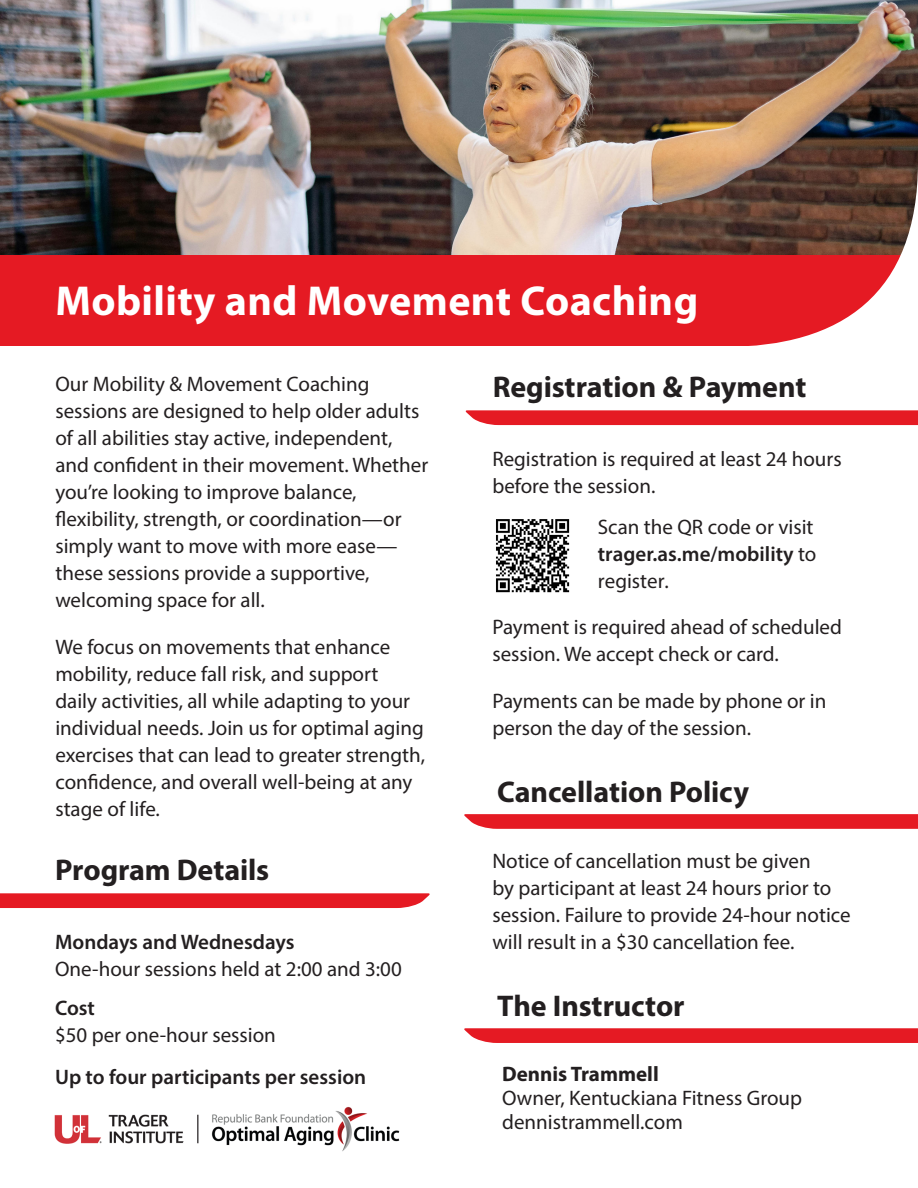
<style>
.page{position:relative;width:918px;height:1188px;background:#fff}
.page>*{position:absolute;margin:0;border:0;box-sizing:border-box;transform-origin:0 0}
.Flyer_Title__S{font:700 42px "Myriad Pro";letter-spacing:.01em;color:#fff}
.Section_Info__M___Bulleted{font:700 30px "Myriad Pro";letter-spacing:-.005em;color:#231f20}
.Paragraph_Style_2{font:21px/27px "Myriad Pro";color:#231f20}
.Side_Info__S__indented__bold{font:600 21px "Myriad Pro";color:#231f20}
.Side_Info__S__indented__bold-2{font:21px "Myriad Pro";color:#231f20}
.t1{font:700 21px "Myriad Pro";color:#231f20}
.s1{font-weight:600}
</style>
<div class="page">
<img style="left:0;top:0;width:918px;height:255px">
<svg style="left:465px;top:410px;width:453px;height:15px;background:#e6242c"></svg>
<div style="left:0;top:255px;width:918px;height:91px;background:#e51a23"></div>
<svg style="left:0;top:893px;width:430px;height:15px;background:#e6232c"></svg>
<img style="left:54px;top:1106px;width:346px;height:46px">
<svg style="left:464px;top:814px;width:454px;height:15px;background:#e5222b"></svg>
<svg style="left:464px;top:1028px;width:454px;height:15px;background:#e5222b"></svg>
<img style="left:496px;top:519px;width:74px;height:74px">
<svg style="left:725px;top:162px;width:193px;height:184px"></svg>
<p class="Flyer_Title__S" style="left:55px;top:273px;width:644px">Mobility and Movement Coaching</p>
<p class="Paragraph_Style_2" style="left:55px;top:370px;width:374px">Our Mobility &amp; Movement Coaching sessions are designed to help older adults of all abilities stay active, independent, and confident in their movement. Whether you’re looking to improve balance, flexibility, strength, or coordination—or simply want to move with more ease— these sessions provide a supportive, welcoming space for all.</p>
<p class="Paragraph_Style_2" style="left:55px;top:633px;width:371px">We focus on movements that enhance mobility, reduce fall risk, and support daily activities, all while adapting to your individual needs. Join us for optimal aging exercises that can lead to greater strength, confidence, and overall well-being at any stage of life.</p>
<p class="Section_Info__M___Bulleted" style="left:493px;top:367px;width:315px">Registration &amp; Payment</p>
<p class="Paragraph_Style_2" style="left:492px;top:445px;width:351px">Registration is required at least 24 hours before the session.</p>
<p class="Paragraph_Style_2" style="left:598px;top:514px;width:220px;line-height:26.5px">Scan the QR code or visit <span class="s1">trager.as.me/mobility</span> to register.</p>
<p class="Paragraph_Style_2" style="left:492px;top:613px;width:351px">Payment is required ahead of scheduled session. We accept check or card.</p>
<p class="Paragraph_Style_2" style="left:492px;top:688px;width:336px">Payments can be made by phone or in person the day of the session.</p>
<p class="Section_Info__M___Bulleted" style="left:497px;top:772px;width:253px">Cancellation Policy</p>
<p class="Section_Info__M___Bulleted" style="left:55px;top:850px;width:216px">Program Details</p>
<p class="Paragraph_Style_2" style="left:492px;top:847px;width:360px">Notice of cancellation must be given<br>by participant at least 24 hours prior to session. Failure to provide 24-hour notice will result in a $30 cancellation fee.</p>
<p class="Side_Info__S__indented__bold" style="left:55px;top:928px;width:241px">Mondays and Wednesdays</p>
<p class="Side_Info__S__indented__bold-2" style="left:55px;top:956px;width:348px">One-hour sessions held at 2:00 and 3:00</p>
<p class="Side_Info__S__indented__bold" style="left:55px;top:994px;width:41px">Cost</p>
<p class="Side_Info__S__indented__bold-2" style="left:55px;top:1022px;width:222px">$50 per one-hour session</p>
<p class="Side_Info__S__indented__bold" style="left:55px;top:1063px;width:313px">Up to four participants per session</p>
<p class="Section_Info__M___Bulleted" style="left:497px;top:987px;width:189px">The Instructor</p>
<p class="t1" style="left:502px;top:1061px;width:158px">Dennis Trammell</p>
<p class="Paragraph_Style_2" style="left:502px;top:1086px;width:301px;line-height:24px">Owner, Kentuckiana Fitness Group dennistrammell.com</p>
</div>
